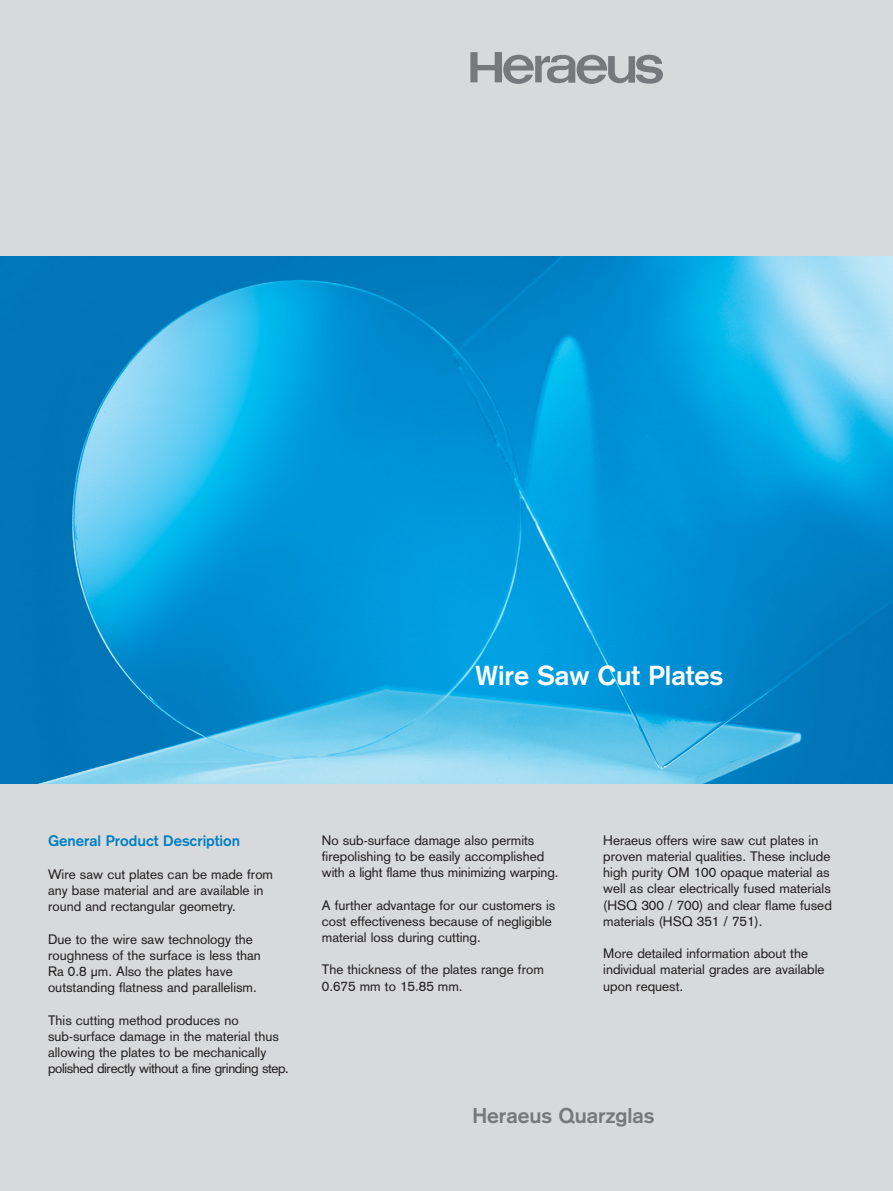
<style>
.page{position:relative;width:893px;height:1191px;background:#fff}
.page>*{position:absolute;margin:0;border:0;box-sizing:border-box;transform-origin:0 0}
.t1{font:700 27px "Akzidenz Grotesk";color:#fff}
.t2{font:700 21px "Akzidenz Grotesk";color:#77787b}
.t3{font:700 15px "Akzidenz Grotesk";color:#0081c4}
.t4{font:13.5px/16.2px "Akzidenz Grotesk";color:#231f20}
</style>
<div class="page">
<div style="left:0;top:0;width:892px;height:1191px;background:#d8d9da"></div>
<img style="left:0;top:257px;width:892px;height:527px">
<svg style="left:470px;top:52px;width:193px;height:32px"></svg>
<h1 class="t1" style="left:475px;top:666px;width:249px">Wire Saw Cut Plates</h1>
<p class="t3" style="left:48px;top:835px;width:194px">General Product Description</p>
<p class="t4" style="left:48px;top:868px;width:226px">Wire saw cut plates can be made from any base material and are available in round and rectangular geometry.</p>
<p class="t4" style="left:48px;top:932px;width:214px">Due to the wire saw technology the roughness of the surface is less than Ra 0.8 µm. Also the plates have outstanding flatness and parallelism.</p>
<p class="t4" style="left:48px;top:1013px;width:242px">This cutting method produces no sub-surface damage in the material thus allowing the plates to be mechanically polished directly without a fine grinding step.</p>
<p class="t4" style="left:322px;top:833px;width:238px">No sub-surface damage also permits firepolishing to be easily accomplished with a light flame thus minimizing warping.</p>
<p class="t4" style="left:322px;top:898px;width:235px">A further advantage for our customers is cost effectiveness because of negligible material loss during cutting.</p>
<p class="t4" style="left:322px;top:963px;width:223px">The thickness of the plates range from<br>0.675 mm to 15.85 mm.</p>
<p class="t4" style="left:603px;top:833px;width:230px">Heraeus offers wire saw cut plates in proven material qualities. These include high purity OM 100 opaque material as well as clear electrically fused materials (HSQ 300 / 700) and clear flame fused materials (HSQ 351 / 751).</p>
<p class="t4" style="left:603px;top:947px;width:223px">More detailed information about the individual material grades are available upon request.</p>
<h2 class="t2" style="left:472px;top:1109px;width:183px">Heraeus Quarzglas</h2>
</div>
